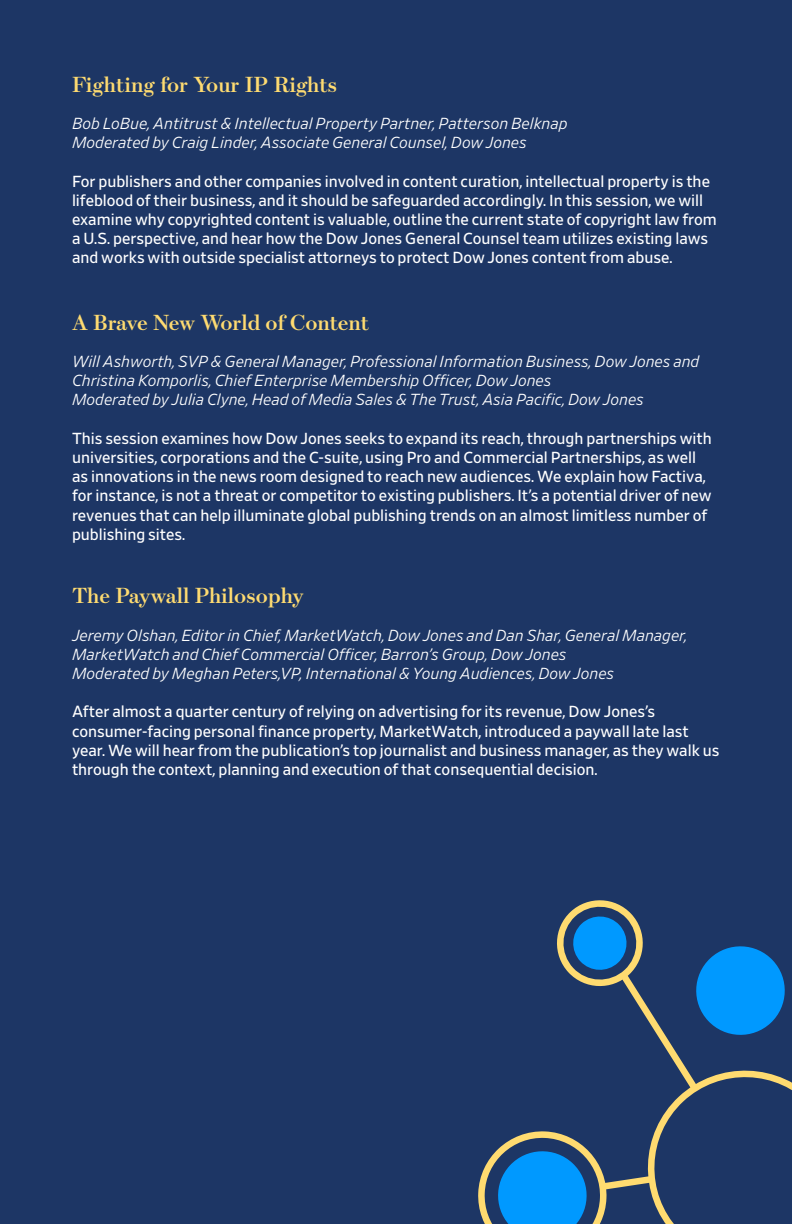
<style>
.page{position:relative;width:792px;height:1224px;background:#1d3665}
.page>*{position:absolute;margin:0;border:0;box-sizing:border-box;transform-origin:0 0}
.t1{font:600 22px "Escrow";color:#fedb71}
.t2{font:16px/19.2px "Retina";color:#fff}
.t3{font:italic 300 16px/19.2px "Retina";color:#fff}
</style>
<div class="page">
<svg style="left:478px;top:900px;width:314px;height:324px"></svg>
<h1 class="t1" style="left:72px;top:71px;width:267px">Fighting for Your IP Rights</h1>
<p class="t3" style="left:72px;top:113px;width:497px">Bob LoBue, Antitrust &amp; Intellectual Property Partner, Patterson Belknap<br>Moderated by Craig Linder, Associate General Counsel, Dow Jones</p>
<p class="t2" style="left:72px;top:171px;width:646px">For publishers and other companies involved in content curation, intellectual property is the lifeblood of their business, and it should be safeguarded accordingly. In this session, we will examine why copyrighted content is valuable, outline the current state of copyright law from a U.S. perspective, and hear how the Dow Jones General Counsel team utilizes existing laws and works with outside specialist attorneys to protect Dow Jones content from abuse.</p>
<h1 class="t1" style="left:72px;top:309px;width:299px">A Brave New World of Content</h1>
<p class="t3" style="left:72px;top:352px;width:629px">Will Ashworth, SVP &amp; General Manager, Professional Information Business, Dow Jones and<br>Christina Komporlis, Chief Enterprise Membership Officer, Dow Jones<br>Moderated by Julia Clyne, Head of Media Sales &amp; The Trust, Asia Pacific, Dow Jones</p>
<p class="t2" style="left:72px;top:428px;width:641px">This session examines how Dow Jones seeks to expand its reach, through partnerships with universities, corporations and the C-suite, using Pro and Commercial Partnerships, as well as innovations in the news room designed to reach new audiences. We explain how Factiva, for instance, is not a threat or competitor to existing publishers. It’s a potential driver of new revenues that can help illuminate global publishing trends on an almost limitless number of publishing sites.</p>
<h1 class="t1" style="left:72px;top:582px;width:233px">The Paywall Philosophy</h1>
<p class="t3" style="left:72px;top:625px;width:617px">Jeremy Olshan, Editor in Chief, MarketWatch, Dow Jones and Dan Shar, General Manager,<br>MarketWatch and Chief Commercial Officer, Barron’s Group, Dow Jones<br>Moderated by Meghan Peters,VP, International &amp; Young Audiences, Dow Jones</p>
<p class="t2" style="left:72px;top:702px;width:649px">After almost a quarter century of relying on advertising for its revenue, Dow Jones’s consumer-facing personal finance property, MarketWatch, introduced a paywall late last year. We will hear from the publication’s top journalist and business manager, as they walk us through the context, planning and execution of that consequential decision.</p>
</div>
